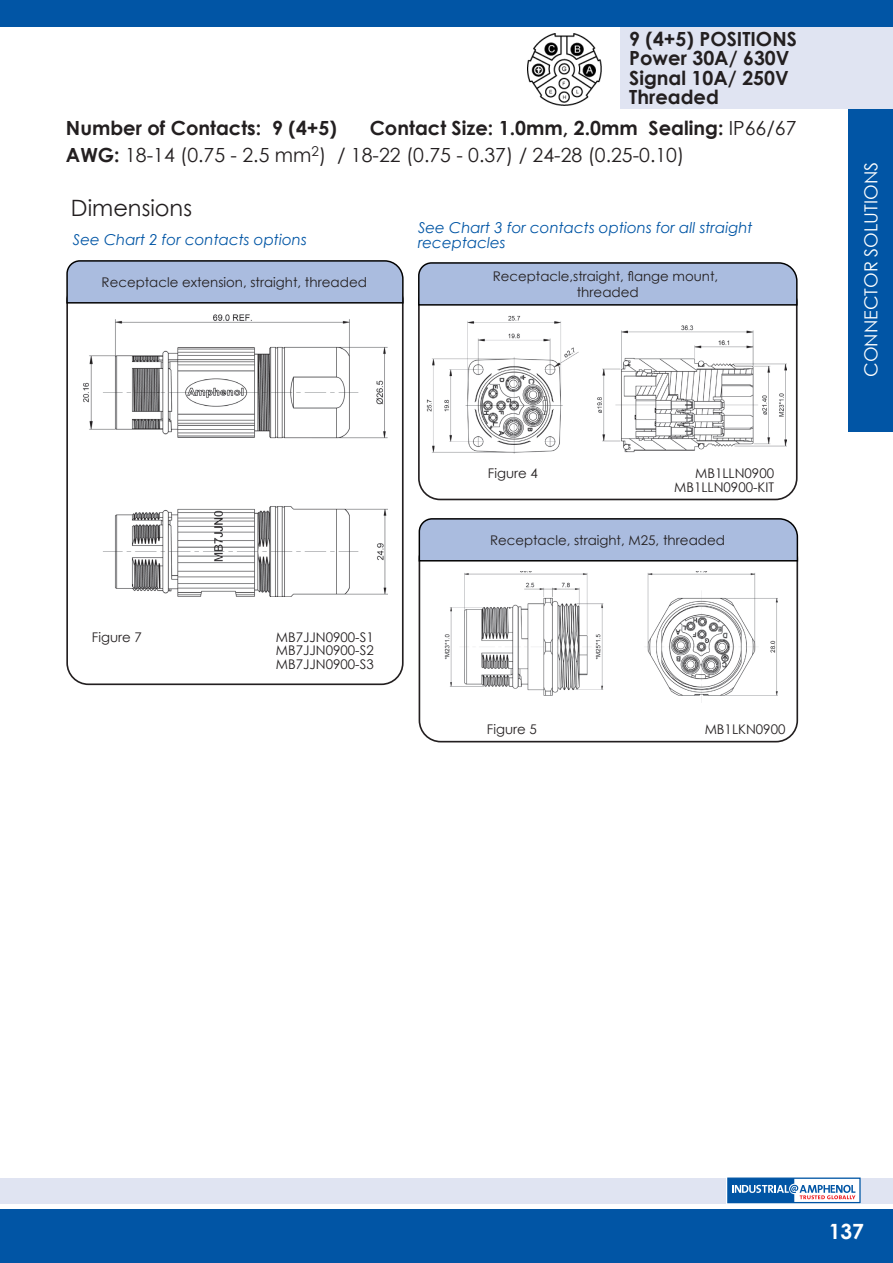
<style>
.page{position:relative;width:893px;height:1263px;background:#fff}
.page>*{position:absolute;margin:0;border:0;box-sizing:border-box;transform-origin:0 0}
.Page_Sub_Header_Conn{font:22.5px "Century Gothic";color:#231f20}
.t1{font:700 21px "Century Gothic";color:#fff}
.GROUP_SHEL_SZ_HEADER{font:19.5px/27px "Century Gothic";color:#231f20}
.Connector_Position_H{font:700 19.5px/19.5px "Century Gothic";color:#231f20}
.GROUP_SHEL_SZ_HEADER-2{font:700 19.5px "Century Gothic";color:#231f20}
.t2{font:18px "Century Gothic";color:#fff}
.Chart_Choice_italic{font:italic 15px/15px "Century Gothic";color:#0155a5}
.Part_Image_Header_fo{font:13.5px "Century Gothic";color:#231f20}
.Part_Image_Header_fo-2{font:13.35px/13.4px "Century Gothic";color:#231f20;text-align:justify}
.s1{font-weight:700}
.s2{font-size:13.5px}
</style>
<div class="page">
<div style="left:849px;top:108px;width:44px;height:323px;background:#0155a5"></div>
<div style="left:418px;top:281px;width:380px;height:219px;border:2px solid #231f20;border-radius:21px"></div>
<svg style="left:418px;top:262px;width:380px;height:44px;background:#9eafce"></svg>
<img style="left:426px;top:315px;width:360px;height:139px">
<div style="left:419px;top:536px;width:379px;height:206px;border:2px solid #231f20;border-radius:21px"></div>
<svg style="left:418px;top:518px;width:381px;height:44px;background:#9fafcf"></svg>
<img style="left:444px;top:571px;width:333px;height:132px">
<div style="left:621px;top:27px;width:272px;height:82px;background:#e0e4f2"></div>
<img style="left:527px;top:33px;width:75px;height:72px">
<div style="left:66px;top:278px;width:338px;height:407px;border:2px solid #231f20;border-radius:21px"></div>
<svg style="left:66px;top:260px;width:338px;height:44px;background:#9fafcf"></svg>
<img style="left:83px;top:314px;width:304px;height:282px">
<div style="left:0;top:1210px;width:893px;height:53px;background:#0155a5"></div>
<div style="left:0;top:0;width:893px;height:26px;background:#0155a5"></div>
<div style="left:0;top:1178px;width:893px;height:26px;background:#e0e4f2"></div>
<div style="left:727px;top:1177px;width:134px;height:27px;background:#fff"></div>
<div style="left:727px;top:1177px;width:134px;height:26px;border:1px solid #0155a5"></div>
<svg style="left:728px;top:1178px;width:127px;height:24px"></svg>
<p class="Connector_Position_H" style="left:629px;top:28px;width:169px">9 (4+5) POSITIONS<br>Power 30A/ 630V</p>
<p class="Connector_Position_H" style="left:629px;top:67px;width:161px">Signal 10A/ 250V<br>Threaded</p>
<p class="GROUP_SHEL_SZ_HEADER" style="left:66px;top:114px;width:732px;text-indent:304px"><span class="s1">Contact Size: 1.0mm, 2.0mm Sealing:</span> IP66/67<br><span class="s1">AWG:</span> 18-14 (0.75 - 2.5 mm<sup>2</sup>) / 18-22 (0.75 - 0.37) / 24-28 (0.25-0.10)</p>
<p class="Page_Sub_Header_Conn" style="left:71px;top:192px;width:123px">Dimensions</p>
<p class="GROUP_SHEL_SZ_HEADER-2" style="left:66px;top:113px;width:273px">Number of Contacts: 9 (4+5)</p>
<p class="Chart_Choice_italic" style="left:73px;top:232px;width:235px">See Chart 2 for contacts options</p>
<p class="Part_Image_Header_fo-2" style="left:102px;top:275px;width:267px">Receptacle extension, straight, <span class="s2">threaded</span></p>
<p class="Chart_Choice_italic" style="left:418px;top:220px;width:336px">See Chart 3 for contacts options for all straight receptacles</p>
<p class="Part_Image_Header_fo-2" style="left:493px;top:269px;width:227px">Receptacle,straight, flange mount<span class="s2">,</span></p>
<p class="Part_Image_Header_fo" style="left:577px;top:283px;width:64px">threaded</p>
<p class="Part_Image_Header_fo-2" style="left:92px;top:630px;width:51px">Figure 7</p>
<p class="Part_Image_Header_fo-2" style="left:276px;top:630px;width:99px">MB7JJN0900-S1<br>MB7JJN0900-S2<br>MB7JJN0900-S3</p>
<p class="Part_Image_Header_fo-2" style="left:488px;top:466px;width:51px">Figure 4</p>
<p class="Part_Image_Header_fo-2" style="left:695px;top:466px;width:80px">MB1LLN0900</p>
<p class="Part_Image_Header_fo-2" style="left:674px;top:480px;width:101px">MB1LLN0900-KIT</p>
<p class="Part_Image_Header_fo-2" style="left:490px;top:533px;width:237px">Receptacle, straight, M25<span class="s2">, threaded</span></p>
<p class="Part_Image_Header_fo-2" style="left:487px;top:723px;width:51px">Figure 5</p>
<p class="Part_Image_Header_fo-2" style="left:705px;top:723px;width:82px">MB1LKN0900</p>
<h3 class="t2" style="left:858px;top:377px;width:216px;rotate:-90deg">CONNECTOR SOLUTIONS</h3>
<h2 class="t1" style="left:829px;top:1215px;width:37px">137</h2>
</div>
